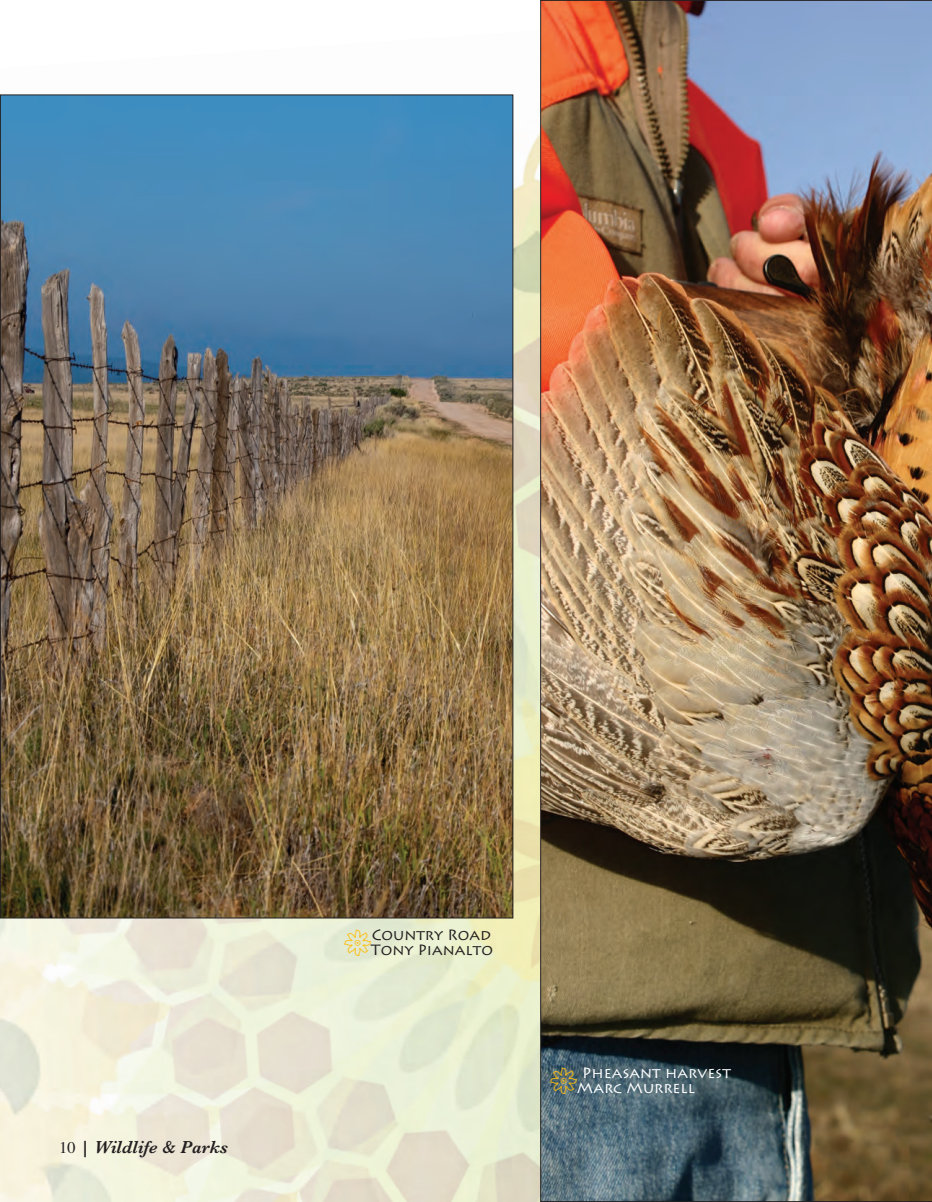
<style>
.page{position:relative;width:932px;height:1202px;background:#fff}
.page>*{position:absolute;margin:0;border:0;box-sizing:border-box;transform-origin:0 0}
.t1{font:italic 600 18px "Baskerville";color:#231f20}
.t2{font:15px/15px "Lithos Pro";color:#fff}
.t3{font:15px/15px "Lithos Pro";color:#231f20}
.s1{font-family:"Times";font-weight:400;font-style:normal;font-size:16.5px}
</style>
<div class="page">
<img style="left:0;top:94px;width:540px;height:1107px">
<img style="left:540px;top:0;width:392px;height:1201px">
<img style="left:2px;top:96px;width:509px;height:820px">
<svg style="left:550px;top:1067px;width:27px;height:26px"></svg>
<svg style="left:345px;top:929px;width:26px;height:27px"></svg>
<p class="t1" style="left:59px;top:1136px;width:170px"><span class="s1">10</span> | Wildlife &amp; Parks</p>
<p class="t3" style="left:371px;top:927px;width:123px">Country Road<br>Tony Pianalto</p>
<p class="t2" style="left:577px;top:1065px;width:155px;text-indent:5px">Pheasant harvest<br>Marc Murrell</p>
</div>
